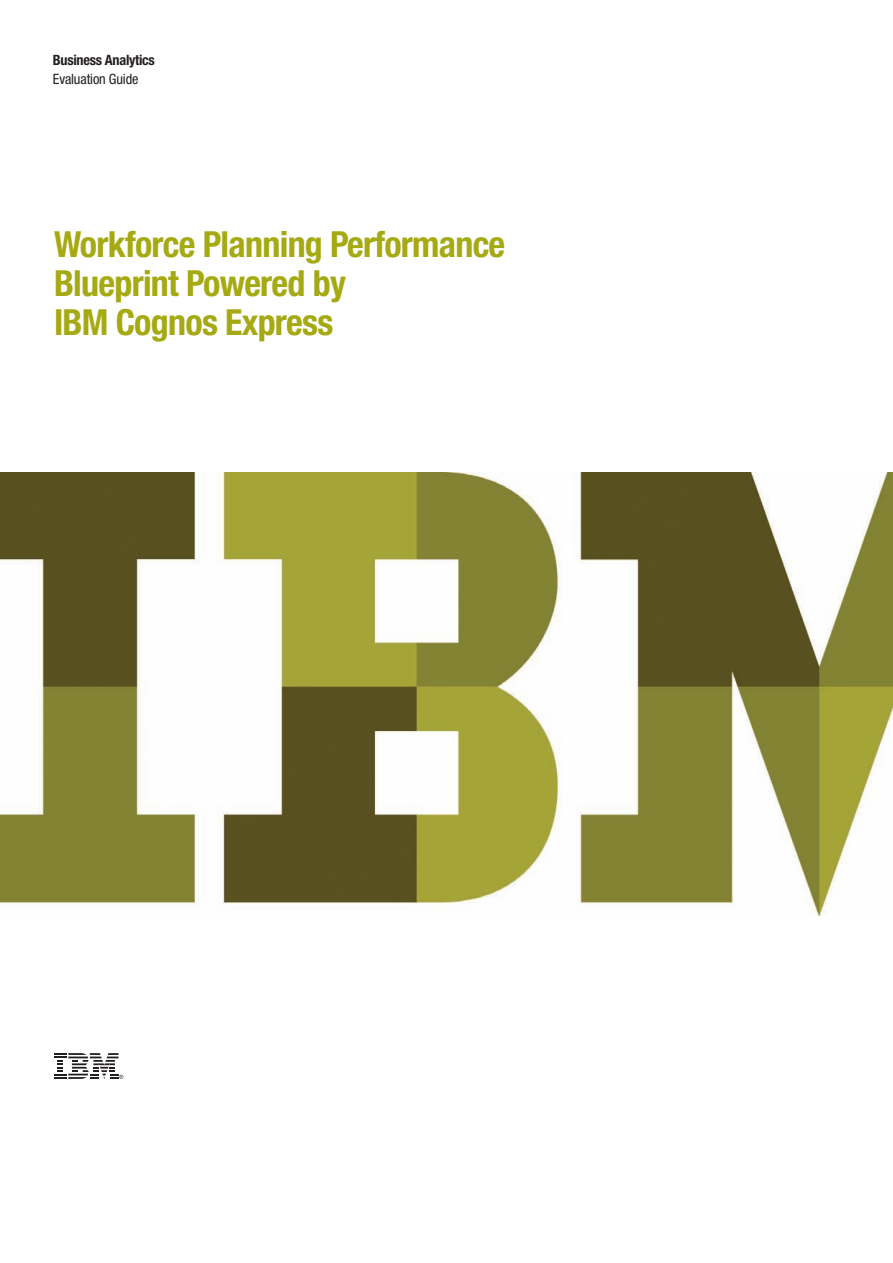
<style>
.page{position:relative;width:893px;height:1263px;background:#fff}
.page>*{position:absolute;margin:0;border:0;box-sizing:border-box;transform-origin:0 0}
.t1{font:700 condensed 36px/39px "Helvetica Neue";letter-spacing:-.02em;color:#a5a912}
.t2{font:700 condensed 14.25px "Helvetica Neue";letter-spacing:-.02em;color:#231f20}
.t3{font:condensed 14.25px "Helvetica Neue";letter-spacing:-.01em;color:#231f20}
</style>
<div class="page">
<img style="left:0;top:473px;width:893px;height:442px">
<svg style="left:54px;top:1053px;width:69px;height:26px"></svg>
<p class="t2" style="left:53px;top:51px;width:103px">Business Analytics</p>
<p class="t3" style="left:53px;top:71px;width:87px">Evaluation Guide</p>
<p class="t1" style="left:54px;top:224px;width:453px">Workforce Planning Performance<br>Blueprint Powered by<br>IBM Cognos Express</p>
</div>
